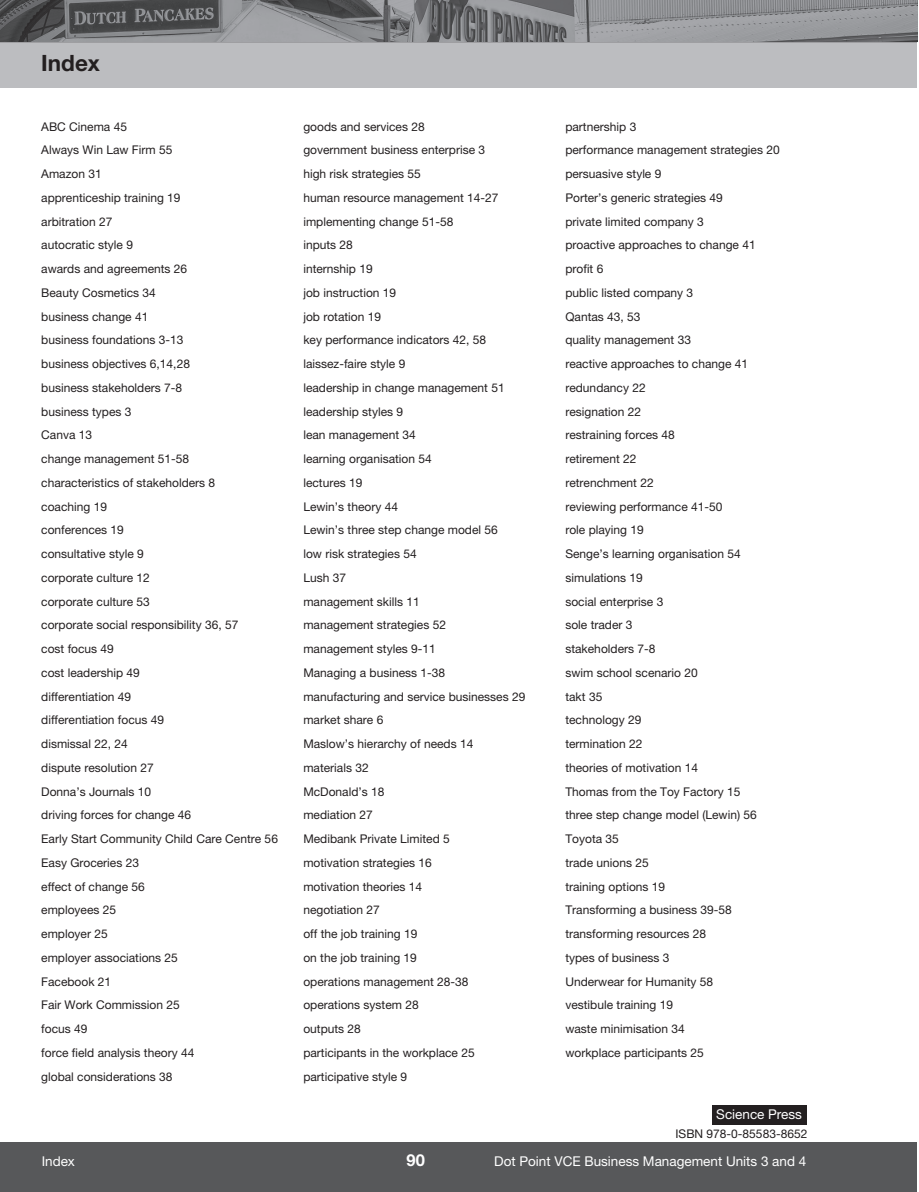
<style>
.page{position:relative;width:919px;height:1192px;background:#fff}
.page>*{position:absolute;margin:0;border:0;box-sizing:border-box;transform-origin:0 0}
.t1{font:700 22.5px "Helvetica Neue LT Pro";color:#231f20}
.t2{font:700 16.5px "Helvetica Neue LT Pro";color:#fff}
.t3{font:13.5px "Helvetica Neue LT Pro";color:#fff}
.t4{font:12px/23.7px "Helvetica Neue LT Pro";color:#231f20}
</style>
<div class="page">
<div style="left:0;top:41px;width:917px;height:47px;background:#bcbdc0"></div>
<div style="left:0;top:1141px;width:917px;height:50px;background:#57585a"></div>
<hr style="left:0;top:41px;width:917px;height:1px;background:#231f20">
<div style="left:712px;top:1104px;width:94px;height:19px;background:#231f20"></div>
<img style="left:0;top:0;width:917px;height:41px">
<h1 class="t1" style="left:41px;top:49px;width:60px">Index</h1>
<p class="t4" style="left:41px;top:114px;width:238px">ABC Cinema 45<br>Always Win Law Firm 55<br>Amazon 31<br>apprenticeship training 19<br>arbitration 27<br>autocratic style 9<br>awards and agreements 26<br>Beauty Cosmetics 34<br>business change 41<br>business foundations 3-13<br>business objectives 6,14,28<br>business stakeholders 7-8<br>business types 3<br>Canva 13<br>change management 51-58<br>characteristics of stakeholders 8<br>coaching 19<br>conferences 19<br>consultative style 9<br>corporate culture 12<br>corporate culture 53<br>corporate social responsibility 36, 57<br>cost focus 49<br>cost leadership 49<br>differentiation 49<br>differentiation focus 49<br>dismissal 22, 24<br>dispute resolution 27<br>Donna’s Journals 10<br>driving forces for change 46<br>Early Start Community Child Care Centre 56<br>Easy Groceries 23<br>effect of change 56<br>employees 25<br>employer 25<br>employer associations 25<br>Facebook 21<br>Fair Work Commission 25<br>focus 49<br>force field analysis theory 44<br>global considerations 38</p>
<p class="t4" style="left:303px;top:114px;width:224px">goods and services 28<br>government business enterprise 3<br>high risk strategies 55<br>human resource management 14-27 implementing change 51-58<br>inputs 28<br>internship 19<br>job instruction 19<br>job rotation 19<br>key performance indicators 42, 58 laissez-faire style 9<br>leadership in change management 51 leadership styles 9<br>lean management 34<br>learning organisation 54<br>lectures 19<br>Lewin’s theory 44<br>Lewin’s three step change model 56<br>low risk strategies 54<br>Lush 37<br>management skills 11<br>management strategies 52<br>management styles 9-11<br>Managing a business 1-38<br>manufacturing and service businesses 29 market share 6<br>Maslow’s hierarchy of needs 14<br>materials 32<br>McDonald’s 18<br>mediation 27<br>Medibank Private Limited 5<br>motivation strategies 16<br>motivation theories 14<br>negotiation 27<br>off the job training 19<br>on the job training 19<br>operations management 28-38 operations system 28<br>outputs 28<br>participants in the workplace 25 participative style 9</p>
<p class="t4" style="left:565px;top:114px;width:216px">partnership 3<br>performance management strategies 20 persuasive style 9<br>Porter’s generic strategies 49<br>private limited company 3<br>proactive approaches to change 41 profit 6<br>public listed company 3<br>Qantas 43, 53<br>quality management 33<br>reactive approaches to change 41 redundancy 22<br>resignation 22<br>restraining forces 48<br>retirement 22<br>retrenchment 22<br>reviewing performance 41-50<br>role playing 19<br>Senge’s learning organisation 54 simulations 19<br>social enterprise 3<br>sole trader 3<br>stakeholders 7-8<br>swim school scenario 20<br>takt 35<br>technology 29<br>termination 22<br>theories of motivation 14<br>Thomas from the Toy Factory 15<br>three step change model (Lewin) 56<br>Toyota 35<br>trade unions 25<br>training options 19<br>Transforming a business 39-58 transforming resources 28<br>types of business 3<br>Underwear for Humanity 58<br>vestibule training 19<br>waste minimisation 34<br>workplace participants 25</p>
<p class="t3" style="left:42px;top:1152px;width:35px">Index</p>
<p class="t3" style="left:716px;top:1106px;width:87px">Science Press</p>
<p class="t4" style="left:676px;top:1121px;width:133px">ISBN 978-0-85583-8652</p>
<h2 class="t2" style="left:407px;top:1149px;width:20px">90</h2>
<p class="t3" style="left:494px;top:1152px;width:314px">Dot Point VCE Business Management Units 3 and 4</p>
</div>
